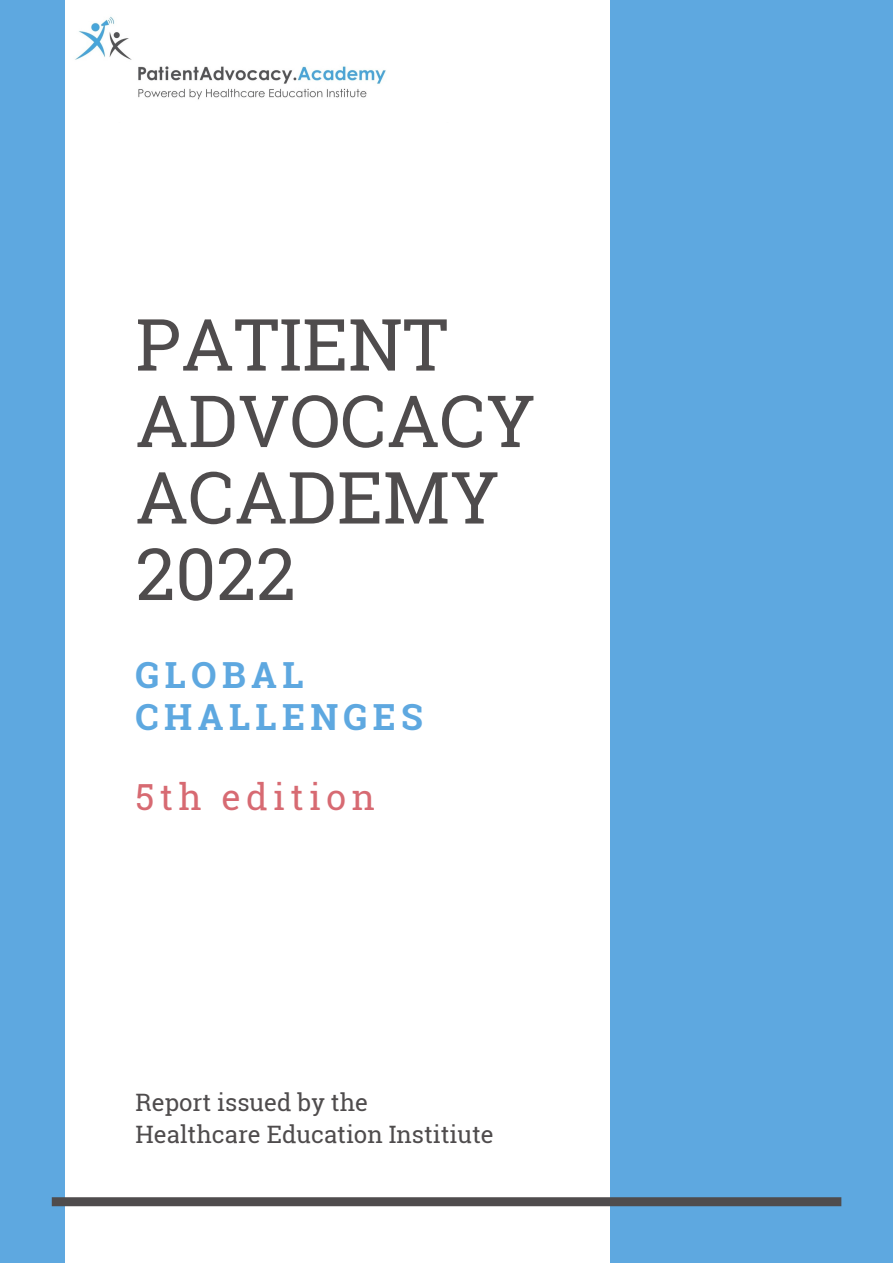
<style>
.page{position:relative;width:893px;height:1264px;background:#fff}
.page>*{position:absolute;margin:0;border:0;box-sizing:border-box;transform-origin:0 0}
.t1{font:72px/76.5px "Roboto Slab";color:#4f4c4d}
.t2{font:700 36px/41.5px "Roboto Slab";letter-spacing:.15em;color:#5ea8e0}
.t3{font:36px "Roboto Slab";letter-spacing:.15em;color:#d76a72}
.t4{font:24px/31.5px "Roboto Slab";color:#4f4c4d}
</style>
<div class="page">
<div style="left:0;top:0;width:892px;height:1262px;background:#5ea8e0"></div>
<div style="left:65px;top:0;width:544px;height:1262px;background:#fff"></div>
<div style="left:52px;top:1197px;width:789px;height:9px;background:#4f4c4d"></div>
<img style="left:75px;top:16px;width:311px;height:84px">
<h1 class="t1" style="left:135px;top:304px;width:401px">PATIENT<br>ADVOCACY<br>ACADEMY<br>2022</h1>
<h2 class="t2" style="left:135px;top:653px;width:289px">GLOBAL<br>CHALLENGES</h2>
<h2 class="t3" style="left:135px;top:772px;width:241px">5th edition</h2>
<p class="t4" style="left:135px;top:1086px;width:359px">Report issued by the<br>Healthcare Education Institiute</p>
</div>
